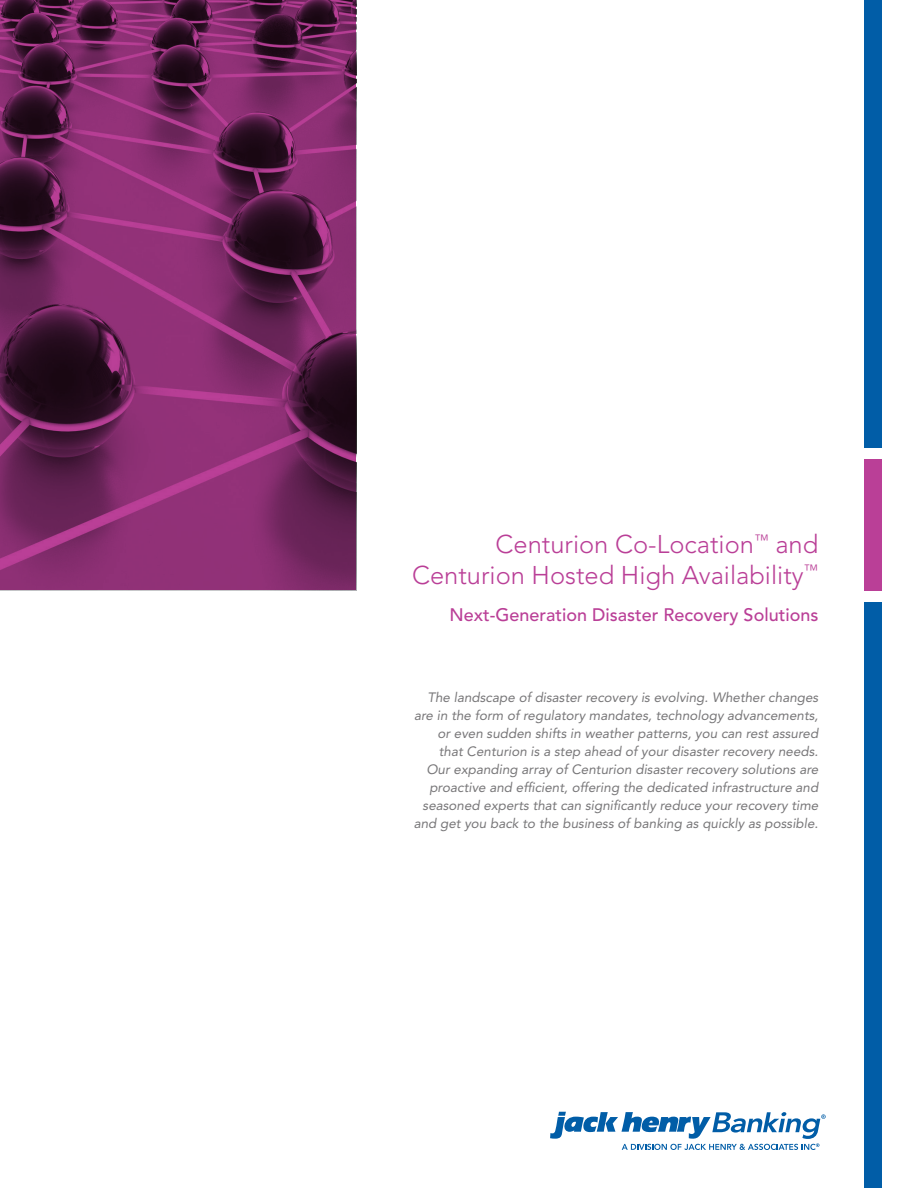
<style>
.page{position:relative;width:918px;height:1188px;background:#fff}
.page>*{position:absolute;margin:0;border:0;box-sizing:border-box;transform-origin:0 0}
.COVER_-_TITLE{font:300 25.5px/30.6px "Avenir LT Std";color:#ba3f97;text-align:right}
.COVER_-_SUB_TITLE{font:500 18px "Avenir LT Std";color:#ba3f97}
.FRONT_PAGE_-_COPY{font:italic 13.5px/18px "Avenir LT Std";color:#787779;text-align:right}
</style>
<div class="page">
<div style="left:865px;top:0;width:17px;height:448px;background:#015da7"></div>
<div style="left:865px;top:459px;width:17px;height:131px;background:#ba3f97"></div>
<div style="left:865px;top:602px;width:17px;height:586px;background:#015da7"></div>
<svg style="left:550px;top:1112px;width:276px;height:38px"></svg>
<svg style="left:0;top:0;width:356px;height:590px;background:#72265e"></svg>
<p class="COVER_-_TITLE" style="left:412px;top:529px;width:408px">Centurion Co-Location<sup>™</sup> and<br>Centurion Hosted High Availability<sup>™</sup></p>
<p class="COVER_-_SUB_TITLE" style="left:450px;top:605px;width:370px">Next-Generation Disaster Recovery Solutions</p>
<p class="FRONT_PAGE_-_COPY" style="left:414px;top:689px;width:406px">The landscape of disaster recovery is evolving. Whether changes are in the form of regulatory mandates, technology advancements, or even sudden shifts in weather patterns, you can rest assured that Centurion is a step ahead of your disaster recovery needs.<br>Our expanding array of Centurion disaster recovery solutions are proactive and efficient, offering the dedicated infrastructure and seasoned experts that can significantly reduce your recovery time and get you back to the business of banking as quickly as possible.</p>
</div>
